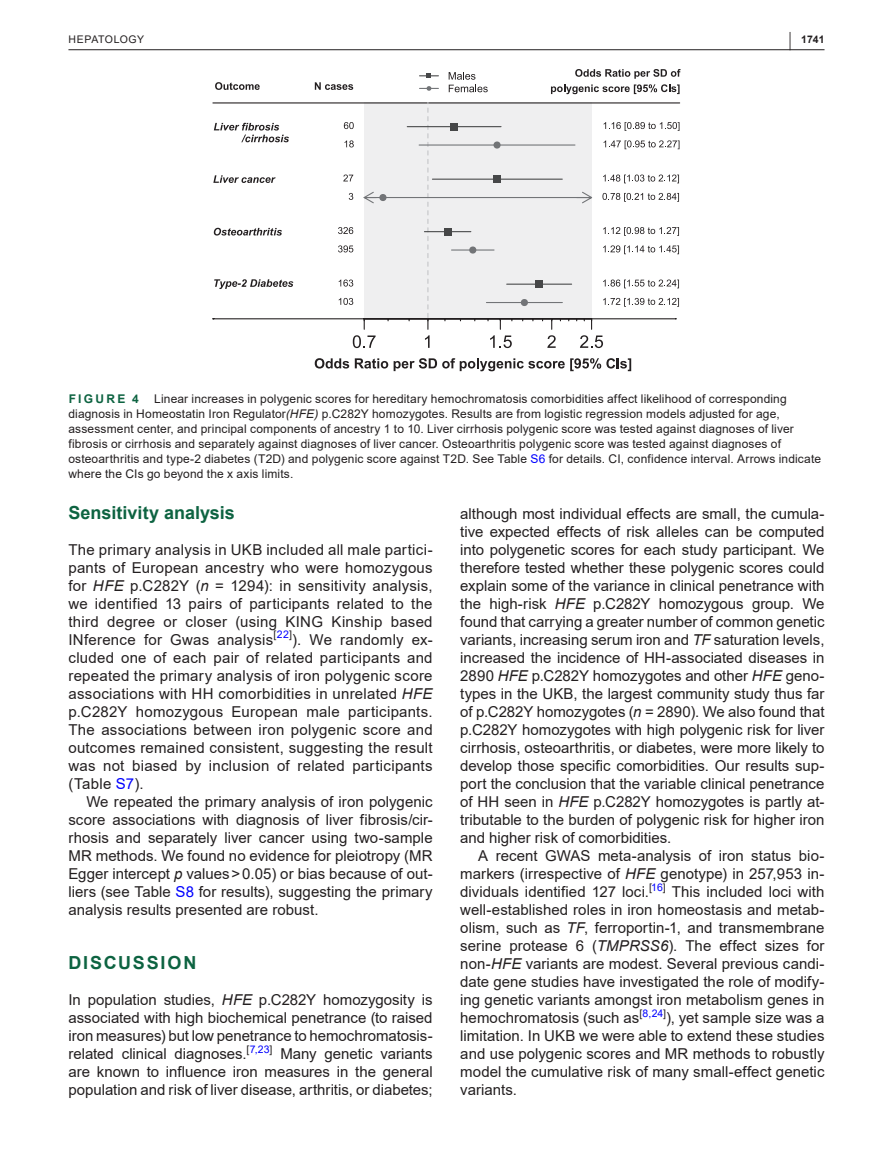
<style>
.page{position:relative;width:893px;height:1174px;background:#fff}
.page>*{position:absolute;margin:0;border:0;box-sizing:border-box;transform-origin:0 0}
.t1{font:700 19.5px "Arial";color:#231f20;scale:.38 1}
.t2{font:700 18px "Arial";letter-spacing:.005em;color:#0d6341}
.t3{font:700 18px "Arial";letter-spacing:.1em;color:#0d6341}
.t4{font:15px/18px "Arial";color:#231f20;text-align:justify}
.t5{font:12px/15px "Arial";letter-spacing:.01em;color:#231f20}
.t6{font:700 12px "Arial";letter-spacing:.19em;color:#0d6341}
.t7{font:10.5px "Arial";letter-spacing:.03em;color:#231f20}
.t8{font:10.5px "Arial";color:#00f}
.t9{font:700 10.5px "Arial";color:#231f20}
.s1{font-style:italic}
.s2{color:#00f}
.s3{color:#231f20}
</style>
<div class="page">
<hr style="left:68px;top:49px;width:756px;height:1px;background:#231f20">
<hr style="left:213px;top:318px;width:462px;height:1px;background:#231f20">
<svg style="left:353px;top:335px;width:23px;height:13px"></svg>
<svg style="left:425px;top:335px;width:5px;height:13px"></svg>
<svg style="left:490px;top:335px;width:22px;height:13px"></svg>
<svg style="left:547px;top:335px;width:9px;height:13px"></svg>
<svg style="left:580px;top:335px;width:23px;height:13px"></svg>
<svg style="left:315px;top:358px;width:34px;height:10px"></svg>
<svg style="left:355px;top:358px;width:33px;height:10px"></svg>
<svg style="left:394px;top:358px;width:237px;height:13px"></svg>
<hr style="left:213px;top:102px;width:467px;height:1px;background:#231f20">
<svg style="left:214px;top:279px;width:79px;height:10px"></svg>
<svg style="left:214px;top:228px;width:68px;height:8px"></svg>
<svg style="left:214px;top:123px;width:75px;height:19px"></svg>
<svg style="left:213px;top:175px;width:63px;height:8px"></svg>
<svg style="left:339px;top:279px;width:14px;height:7px"></svg>
<svg style="left:603px;top:279px;width:76px;height:9px"></svg>
<svg style="left:338px;top:227px;width:15px;height:7px"></svg>
<svg style="left:603px;top:227px;width:76px;height:9px"></svg>
<svg style="left:344px;top:122px;width:10px;height:7px"></svg>
<svg style="left:604px;top:122px;width:75px;height:9px"></svg>
<svg style="left:343px;top:174px;width:10px;height:7px"></svg>
<svg style="left:603px;top:174px;width:76px;height:9px"></svg>
<svg style="left:339px;top:298px;width:14px;height:7px"></svg>
<svg style="left:603px;top:298px;width:76px;height:9px"></svg>
<svg style="left:338px;top:245px;width:15px;height:7px"></svg>
<svg style="left:603px;top:245px;width:76px;height:9px"></svg>
<svg style="left:345px;top:140px;width:9px;height:7px"></svg>
<svg style="left:604px;top:140px;width:75px;height:9px"></svg>
<svg style="left:362px;top:102px;width:232px;height:227px"></svg>
<svg style="left:349px;top:193px;width:4px;height:7px"></svg>
<svg style="left:602px;top:193px;width:77px;height:9px"></svg>
<svg style="left:215px;top:82px;width:45px;height:8px"></svg>
<svg style="left:315px;top:82px;width:38px;height:8px"></svg>
<svg style="left:551px;top:69px;width:130px;height:25px"></svg>
<svg style="left:420px;top:73px;width:18px;height:5px"></svg>
<svg style="left:420px;top:86px;width:18px;height:5px"></svg>
<svg style="left:449px;top:72px;width:39px;height:20px"></svg>
<h1 class="t1" style="left:789px;top:25px;width:7px">|</h1>
<p class="t7" style="left:69px;top:32px;width:77px">HEPATOLOGY</p>
<p class="t9" style="left:801px;top:32px;width:25px">1741</p>
<p class="t5" style="left:68px;top:391px;width:754px;text-indent:86px">Linear increases in polygenic scores for hereditary hemochromatosis comorbidities affect likelihood of corresponding diagnosis in Homeostatin Iron Regulator<span class="s1">(HFE)</span> p.C282Y homozygotes. Results are from logistic regression models adjusted for age, assessment center, and principal components of ancestry 1 to 10. Liver cirrhosis polygenic score was tested against diagnoses of liver fibrosis or cirrhosis and separately against diagnoses of liver cancer. Osteoarthritis polygenic score was tested against diagnoses of osteoarthritis and type-2 diabetes (T2D) and polygenic score against T2D. See Table <span class="s2">S6</span> for details. CI, confidence interval. Arrows indicate where the CIs go beyond the x axis limits.</p>
<p class="t6" style="left:69px;top:390px;width:72px">FIGURE 4</p>
<p class="t2" style="left:68px;top:500px;width:168px">Sensitivity analysis</p>
<p class="t4" style="left:68px;top:541px;width:366px">The primary analysis in UKB included all male partici&shy;pants of European ancestry who were homozygous for <span class="s1">HFE</span> p.C282Y (<span class="s1">n</span> = 1294): in sensitivity analysis, we identified 13 pairs of participants related to the third degree or closer (using KING Kinship based INference for Gwas analysis</p>
<p class="t7" style="left:274px;top:627px;width:20px">[<span class="s2">22</span>]</p>
<p class="t4" style="left:68px;top:631px;width:366px;text-indent:224px">). We randomly ex&shy;cluded one of each pair of related participants and repeated the primary analysis of iron polygenic score associations with HH comorbidities in unrelated <span class="s1">HFE </span>p.C282Y homozygous European male participants.<br>The associations between iron polygenic score and outcomes remained consistent, suggesting the result was not biased by inclusion of related participants (Table <span class="s2">S7</span>).</p>
<p class="t4" style="left:68px;top:793px;width:366px;text-indent:18px">We repeated the primary analysis of iron polygenic score associations with diagnosis of liver fibrosis/cir&shy;rhosis and separately liver cancer using two-sample MR methods. We found no evidence for pleiotropy (MR Egger intercept <span class="s1">p</span> values&gt;0.05) or bias because of out&shy;liers (see Table <span class="s2">S8</span> for results), suggesting the primary analysis results presented are robust.</p>
<p class="t3" style="left:68px;top:950px;width:129px">DISCUSSION</p>
<p class="t4" style="left:68px;top:991px;width:366px">In population studies, <span class="s1">HFE</span> p.C282Y homozygosity is associated with high biochemical penetrance (to raised iron measures) but low penetrance to hemochromatosis&shy;related clinical diagnoses.</p>
<p class="t8" style="left:247px;top:1041px;width:27px"><span class="s3">[</span>7,23<span class="s3">]</span></p>
<p class="t4" style="left:68px;top:1045px;width:366px;text-indent:212px">Many genetic variants are known to influence iron measures in the general population and risk of liver disease, arthritis, or diabetes;</p>
<p class="t4" style="left:460px;top:505px;width:366px">although most individual effects are small, the cumula&shy;tive expected effects of risk alleles can be computed into polygenetic scores for each study participant. We therefore tested whether these polygenic scores could explain some of the variance in clinical penetrance with the high-risk <span class="s1">HFE</span> p.C282Y homozygous group. We found that carrying a greater number of common genetic variants, increasing serum iron and <span class="s1">TF</span> saturation levels, increased the incidence of HH-associated diseases in 2890 <span class="s1">HFE</span> p.C282Y homozygotes and other <span class="s1">HFE</span> geno&shy;types in the UKB, the largest community study thus far of p.C282Y homozygotes (<span class="s1">n</span> = 2890). We also found that p.C282Y homozygotes with high polygenic risk for liver cirrhosis, osteoarthritis, or diabetes, were more likely to develop those specific comorbidities. Our results sup&shy;port the conclusion that the variable clinical penetrance of HH seen in <span class="s1">HFE</span> p.C282Y homozygotes is partly at&shy;tributable to the burden of polygenic risk for higher iron and higher risk of comorbidities.</p>
<p class="t4" style="left:460px;top:847px;width:366px;text-indent:18px">A recent GWAS meta-analysis of iron status bio&shy;markers (irrespective of <span class="s1">HFE</span> genotype) in 257,953 in&shy;dividuals identified 127 loci.</p>
<p class="t7" style="left:649px;top:879px;width:18px">[<span class="s2">16</span>]</p>
<p class="t4" style="left:460px;top:883px;width:366px;text-indent:212px">This included loci with well-established roles in iron homeostasis and metab&shy;olism, such as <span class="s1">TF</span>, ferroportin-1, and transmembrane serine protease 6 (<span class="s1">TMPRSS6</span>). The effect sizes for non-<span class="s1">HFE</span> variants are modest. Several previous candi&shy;date gene studies have investigated the role of modify&shy;ing genetic variants amongst iron metabolism genes in hemochromatosis (such as</p>
<p class="t8" style="left:639px;top:1005px;width:28px"><span class="s3">[</span>8,24<span class="s3">]</span></p>
<p class="t4" style="left:460px;top:1009px;width:366px;text-indent:206px">), yet sample size was a limitation. In UKB we were able to extend these studies and use polygenic scores and MR methods to robustly model the cumulative risk of many small-effect genetic variants.</p>
</div>
